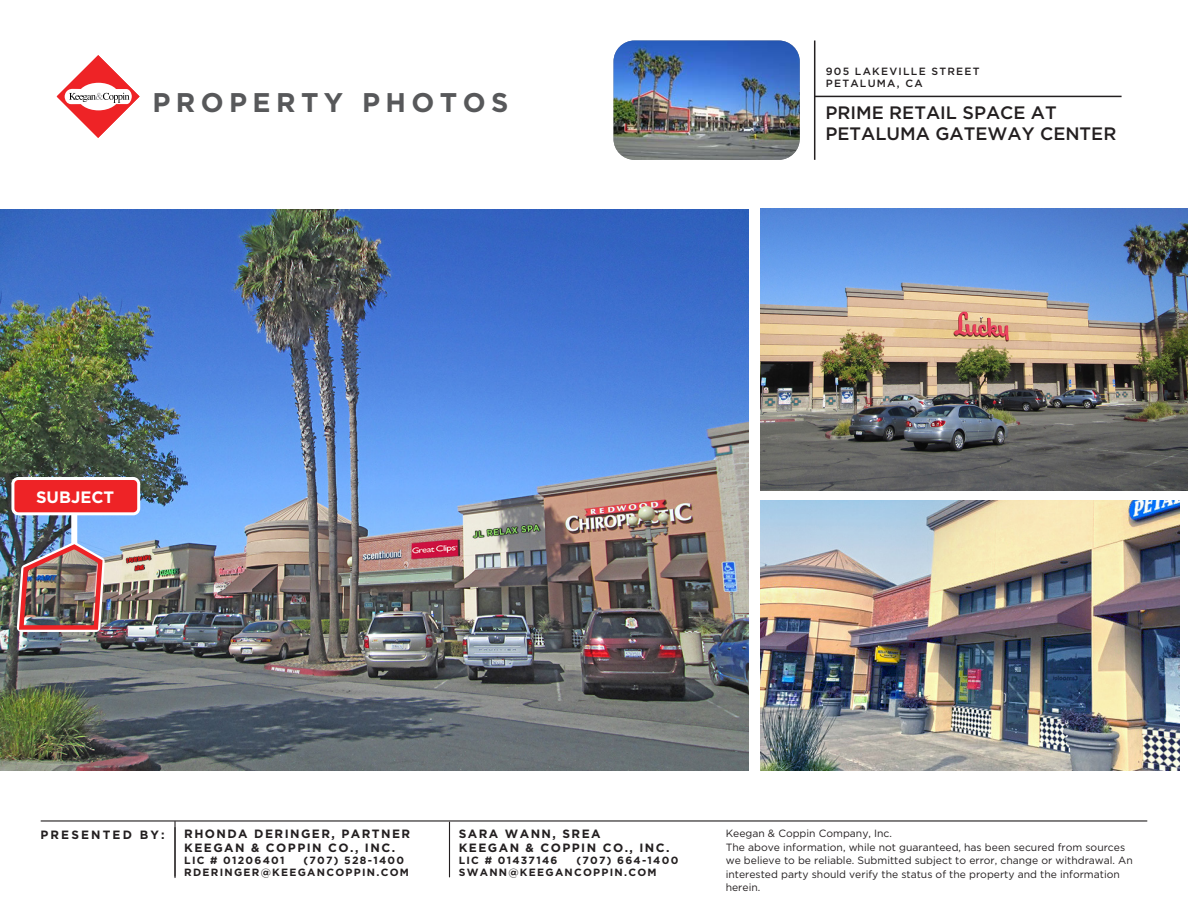
<style>
.page{position:relative;width:1188px;height:918px;background:#fff}
.page>*{position:absolute;margin:0;border:0;box-sizing:border-box;transform-origin:0 0}
.page_title{font:700 27px "Gotham";letter-spacing:.2em;color:#57585a}
.t1{font:500 18px/21px "Gotham";color:#231f20}
.t2{font:700 16.5px "Gotham";color:#fff}
.t3{font:700 12px/13.5px "Gotham";letter-spacing:.12em;color:#231f20}
.t4{font:700 12px "Gotham";letter-spacing:.18em;color:#231f20}
.t5{font:10.5px/13.5px "Gotham";color:#231f20}
.t6{font:700 10.5px/12px "Gotham";letter-spacing:.12em;color:#231f20}
.t7{font:500 10.5px/12.6px "Gotham";letter-spacing:.12em;color:#231f20}
</style>
<div class="page">
<hr style="left:815px;top:96px;width:307px;height:1px;background:#231f20">
<hr style="left:814px;top:40px;width:1px;height:120px;background:#231f20">
<img style="left:614px;top:40px;width:186px;height:120px">
<svg style="left:57px;top:55px;width:83px;height:83px"></svg>
<img style="left:0;top:209px;width:749px;height:562px">
<img style="left:760px;top:208px;width:428px;height:282px">
<img style="left:760px;top:500px;width:420px;height:271px">
<div style="left:13px;top:479px;width:126px;height:35px;background:#ee2326;border-radius:5px"></div>
<div style="left:11px;top:477px;width:129px;height:38px;border:3px solid #fff;border-radius:5px"></div>
<img style="left:13px;top:423px;width:95px;height:211px">
<hr style="left:449px;top:822px;width:1px;height:55px;background:#231f20">
<hr style="left:41px;top:820px;width:1106px;height:2px;background:#231f20">
<hr style="left:174px;top:822px;width:2px;height:56px;background:#231f20">
<p class="page_title" style="left:152px;top:86px;width:357px">PROPERTY PHOTOS</p>
<p class="t2" style="left:36px;top:488px;width:80px">SUBJECT</p>
<p class="t7" style="left:826px;top:65px;width:155px">905 LAKEVILLE STREET<br>PETALUMA, CA</p>
<h2 class="t1" style="left:825px;top:101px;width:292px">PRIME RETAIL SPACE AT<br>PETALUMA GATEWAY CENTER</h2>
<p class="t3" style="left:184px;top:827px;width:227px">RHONDA DERINGER, PARTNER<br>KEEGAN &amp; COPPIN CO., INC.</p>
<p class="t6" style="left:184px;top:854px;width:102px">LIC # 01206401</p>
<p class="t3" style="left:459px;top:827px;width:212px">SARA WANN, SREA<br>KEEGAN &amp; COPPIN CO., INC.</p>
<p class="t6" style="left:459px;top:854px;width:100px">LIC # 01437146</p>
<p class="t4" style="left:40px;top:827px;width:126px">PRESENTED BY:</p>
<p class="t5" style="left:726px;top:827px;width:409px">Keegan &amp; Coppin Company, Inc.<br>The above information, while not guaranteed, has been secured from sources we believe to be reliable. Submitted subject to error, change or withdrawal. An interested party should verify the status of the property and the information herein.</p>
<p class="t6" style="left:184px;top:854px;width:226px;text-indent:119px">(707) 528-1400<br>RDERINGER@KEEGANCOPPIN.COM</p>
<p class="t6" style="left:459px;top:854px;width:221px;text-indent:118px">(707) 664-1400<br>SWANN@KEEGANCOPPIN.COM</p>
</div>
